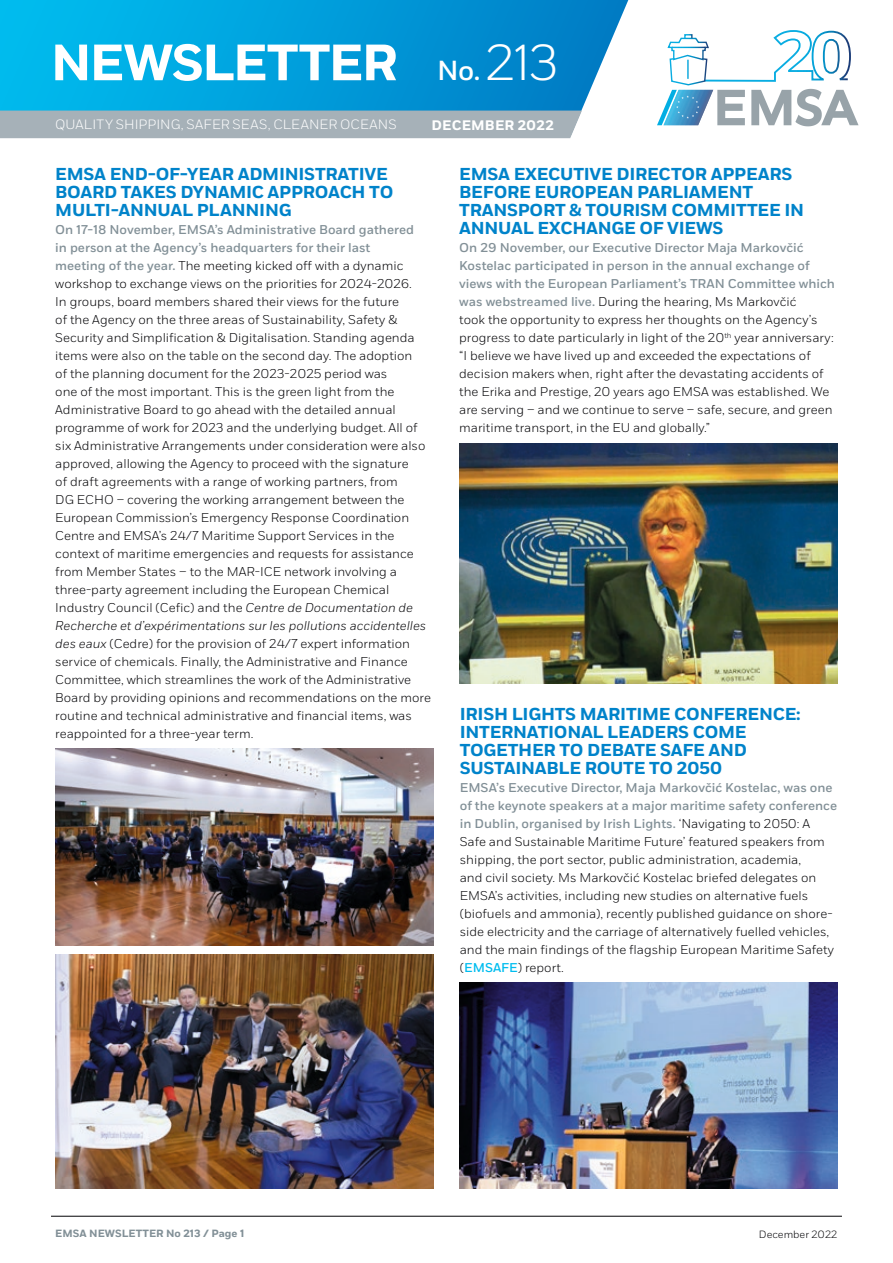
<style>
.page{position:relative;width:893px;height:1263px;background:#fff}
.page>*{position:absolute;margin:0;border:0;box-sizing:border-box;transform-origin:0 0}
.t1{font:700 50.85px "Fort";letter-spacing:-.035em;color:#fff}
.t2{font:500 27.6px "Fort";color:#fff}
.t3{font:700 17.25px/18px "Fort";letter-spacing:-.015em;color:#0083ca}
.t4{font:700 13.8px "Fort";letter-spacing:.01em;color:#fff}
.t5{font:300 13.5px "Fort";letter-spacing:.005em;color:#fff}
.t6{font:300 12.75px/18px "Fort";color:#020205}
.t7{font:700 10.5px "Fort";color:#829097}
.t8{font:300 10.5px "Fort";color:#020205}
.s1{font-weight:300;font-size:50.55px}
.s2{font-weight:500;color:#829097}
.s3{font-style:italic}
.s4{font-weight:500;color:#00bdef}
</style>
<div class="page">
<svg style="left:0;top:0;width:629px;height:111px;background:#07a0db"></svg>
<div style="left:0;top:111px;width:582px;height:27px;background:#a6b1b8"></div>
<hr style="left:51px;top:1216px;width:791px;height:1px;background:#020205">
<svg style="left:657px;top:30px;width:201px;height:96px"></svg>
<hr style="left:672px;top:47px;width:33px;height:1px;background:#fff">
<img style="left:55px;top:954px;width:379px;height:234px">
<img style="left:459px;top:444px;width:379px;height:240px">
<img style="left:55px;top:749px;width:379px;height:196px">
<img style="left:459px;top:982px;width:379px;height:206px">
<h1 class="t1" style="left:51px;top:31px;width:349px">NEWSLETTER</h1>
<p class="t5" style="left:55px;top:117px;width:343px">QUALITY SHIPPING, SAFER SEAS, CLEANER OCEANS</p>
<h2 class="t2" style="left:437px;top:54px;width:123px">No. <span class="s1">213</span></h2>
<p class="t4" style="left:432px;top:116px;width:124px">DECEMBER 2022</p>
<h3 class="t3" style="left:459px;top:166px;width:346px">EMSA EXECUTIVE DIRECTOR APPEARS<br>BEFORE EUROPEAN PARLIAMENT<br>TRANSPORT &amp; TOURISM COMMITTEE IN<br>ANNUAL EXCHANGE OF VIEWS</h3>
<p class="t6" style="left:459px;top:239px;width:377px"><span class="s2">On 29 November, our Executive Director Maja Markovčić Kostelac participated in person in the annual exchange of views with the European Parliament’s TRAN Committee which was webstreamed live.</span> During the hearing, Ms Markovčić<br>took the opportunity to express her thoughts on the Agency’s progress to date particularly in light of the 20<sup>th</sup> year anniversary: “I believe we have lived up and exceeded the expectations of decision makers when, right after the devastating accidents of the Erika and Prestige, 20 years ago EMSA was established. We are serving – and we continue to serve – safe, secure, and green maritime transport, in the EU and globally.”</p>
<h3 class="t3" style="left:55px;top:166px;width:340px">EMSA END-OF-YEAR ADMINISTRATIVE<br>BOARD TAKES DYNAMIC APPROACH TO<br>MULTI-ANNUAL PLANNING</h3>
<p class="t6" style="left:55px;top:221px;width:377px"><span class="s2">On 17-18 November, EMSA’s Administrative Board gathered<br>in person at the Agency’s headquarters for their last<br>meeting of the year.</span> The meeting kicked off with a dynamic workshop to exchange views on the priorities for 2024-2026.<br>In groups, board members shared their views for the future<br>of the Agency on the three areas of Sustainability, Safety &amp; Security and Simplification &amp; Digitalisation. Standing agenda items were also on the table on the second day. The adoption<br>of the planning document for the 2023-2025 period was<br>one of the most important. This is the green light from the Administrative Board to go ahead with the detailed annual programme of work for 2023 and the underlying budget. All of six Administrative Arrangements under consideration were also approved, allowing the Agency to proceed with the signature<br>of draft agreements with a range of working partners, from<br>DG ECHO – covering the working arrangement between the European Commission’s Emergency Response Coordination Centre and EMSA’s 24/7 Maritime Support Services in the context of maritime emergencies and requests for assistance from Member States – to the MAR-ICE network involving a three-party agreement including the European Chemical Industry Council (Cefic) and the <span class="s3">Centre de Documentation de Recherche et d’expérimentations sur les pollutions accidentelles des eaux</span> (Cedre) for the provision of 24/7 expert information service of chemicals. Finally, the Administrative and Finance Committee, which streamlines the work of the Administrative Board by providing opinions and recommendations on the more routine and technical administrative and financial items, was reappointed for a three-year term.</p>
<h3 class="t3" style="left:460px;top:706px;width:342px">IRISH LIGHTS MARITIME CONFERENCE:<br>INTERNATIONAL LEADERS COME<br>TOGETHER TO DEBATE SAFE AND<br>SUSTAINABLE ROUTE TO 2050</h3>
<p class="t6" style="left:460px;top:779px;width:379px"><span class="s2">EMSA’s Executive Director, Maja Markovčić Kostelac, was one of the keynote speakers at a major maritime safety conference in Dublin, organised by Irish Lights.</span> ‘Navigating to 2050: A Safe and Sustainable Maritime Future’ featured speakers from shipping, the port sector, public administration, academia,<br>and civil society. Ms Markovčić Kostelac briefed delegates on EMSA’s activities, including new studies on alternative fuels (biofuels and ammonia), recently published guidance on shore&shy;side electricity and the carriage of alternatively fuelled vehicles, and the main findings of the flagship European Maritime Safety (<span class="s4">EMSAFE</span>) report.</p>
<p class="t7" style="left:55px;top:1227px;width:191px">EMSA NEWSLETTER No 213 / Page 1</p>
<p class="t8" style="left:759px;top:1228px;width:80px">December 2022</p>
</div>
